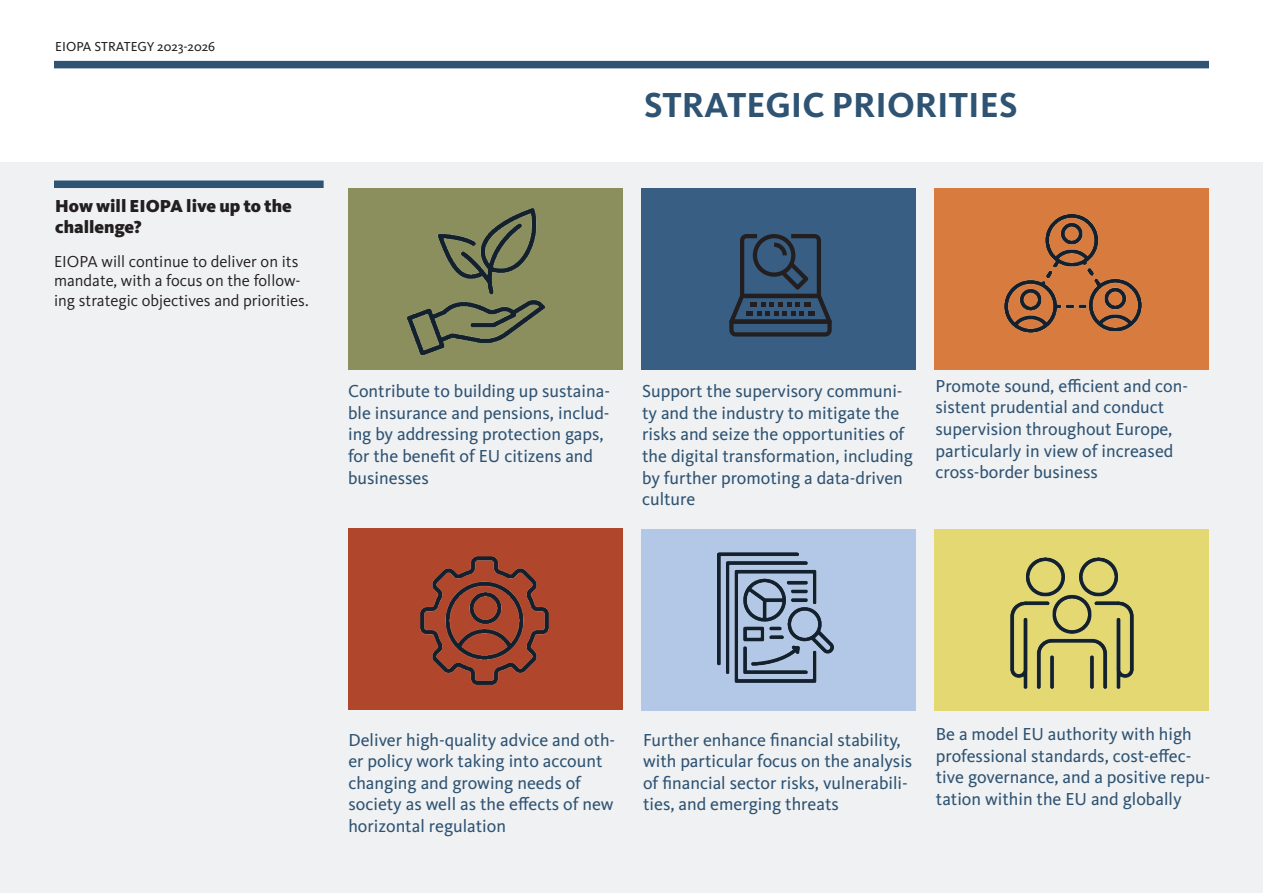
<style>
.page{position:relative;width:1263px;height:893px;background:#fff}
.page>*{position:absolute;margin:0;border:0;box-sizing:border-box;transform-origin:0 0}
.t1{font:700 36px "Kievit Pro";color:#2e5373}
.t2{font:18px/21.6px "Kievit Pro";color:#2e5373}
.t3{font:900 18px/21.6px "Kievit Pro";color:#231f20}
.t4{font:16.5px/19.8px "Kievit Pro";color:#231f20}
.t5{font:13.5px "Kievit Pro";color:#231f20}
</style>
<div class="page">
<div style="left:54px;top:61px;width:1155px;height:7px;background:#2e5373"></div>
<div style="left:0;top:162px;width:1263px;height:731px;background:#f0f1f2"></div>
<div style="left:54px;top:181px;width:270px;height:7px;background:#2e5373"></div>
<div style="left:348px;top:188px;width:275px;height:182px;background:#8b8e5d"></div>
<img style="left:408px;top:208px;width:136px;height:148px">
<div style="left:348px;top:528px;width:275px;height:182px;background:#b0462c"></div>
<img style="left:421px;top:557px;width:127px;height:128px">
<div style="left:641px;top:188px;width:275px;height:182px;background:#385f83"></div>
<div style="left:641px;top:529px;width:275px;height:182px;background:#b3c8e6"></div>
<img style="left:717px;top:553px;width:117px;height:129px">
<div style="left:934px;top:188px;width:275px;height:182px;background:#d87b3e"></div>
<img style="left:1005px;top:214px;width:136px;height:118px">
<div style="left:934px;top:529px;width:275px;height:182px;background:#e3d872"></div>
<img style="left:1011px;top:557px;width:122px;height:131px">
<svg style="left:729px;top:234px;width:103px;height:103px"></svg>
<p class="t5" style="left:55px;top:39px;width:161px">EIOPA STRATEGY 2023-2026</p>
<p class="t3" style="left:55px;top:195px;width:238px">How will EIOPA live up to the challenge?</p>
<p class="t4" style="left:54px;top:251px;width:256px">EIOPA will continue to deliver on its mandate, with a focus on the follow&shy;ing strategic objectives and priorities.</p>
<h1 class="t1" style="left:644px;top:84px;width:375px">STRATEGIC PRIORITIES</h1>
<p class="t2" style="left:348px;top:380px;width:263px">Contribute to building up sustaina&shy;ble insurance and pensions, includ&shy;ing by addressing protection gaps, for the benefit of EU citizens and businesses</p>
<p class="t2" style="left:642px;top:380px;width:272px">Support the supervisory communi&shy;ty and the industry to mitigate the risks and seize the opportunities of the digital transformation, including by further promoting a data-driven culture</p>
<p class="t2" style="left:935px;top:375px;width:254px">Promote sound, efficient and con&shy;sistent prudential and conduct supervision throughout Europe, particularly in view of increased cross-border business</p>
<p class="t2" style="left:348px;top:729px;width:268px">Deliver high-quality advice and oth&shy;er policy work taking into account changing and growing needs of society as well as the effects of new horizontal regulation</p>
<p class="t2" style="left:643px;top:729px;width:271px">Further enhance financial stability, with particular focus on the analysis of financial sector risks, vulnerabili&shy;ties, and emerging threats</p>
<p class="t2" style="left:936px;top:723px;width:276px">Be a model EU authority with high professional standards, cost-effec&shy;tive governance, and a positive repu&shy;tation within the EU and globally</p>
</div>
